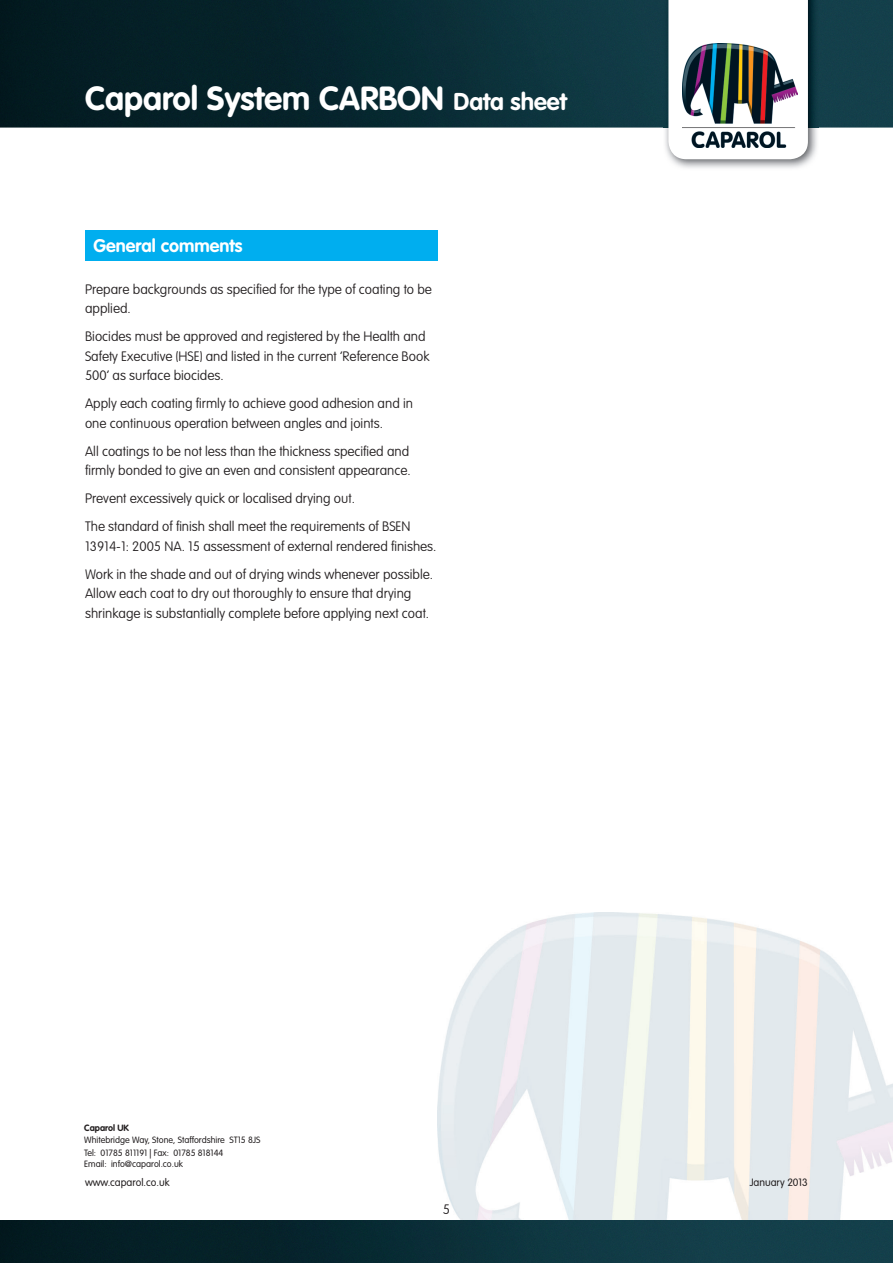
<style>
.page{position:relative;width:893px;height:1263px;background:#fff}
.page>*{position:absolute;margin:0;border:0;box-sizing:border-box;transform-origin:0 0}
.t1{font:700 33px "VAG Rounded LT";color:#fff}
.t2{font:700 18px "VAG Rounded";color:#fff}
.t3{font:100 13.5px/19.5px "VAG Rounded LT";color:#231f20}
.t4{font:300 10.5px "VAG Rounded LT";color:#231f20}
.t5{font:300 9px/12.9px "VAG Rounded LT";color:#231f20}
.t6{font:700 9px "VAG Rounded LT";color:#231f20}
.s1{font-size:24px}
</style>
<div class="page">
<img style="left:0;top:0;width:893px;height:128px">
<img style="left:663px;top:0;width:156px;height:168px">
<svg style="left:668px;top:0;width:140px;height:159px"></svg>
<img style="left:683px;top:44px;width:115px;height:103px">
<img style="left:437px;top:913px;width:456px;height:307px">
<img style="left:0;top:1220px;width:893px;height:43px">
<div style="left:85px;top:231px;width:352px;height:30px;background:#00aeef"></div>
<h1 class="t1" style="left:85px;top:79px;width:483px">Caparol System CARBON <span class="s1">Data sheet</span></h1>
<h2 class="t2" style="left:94px;top:235px;width:150px">General comments</h2>
<p class="t3" style="left:85px;top:279px;width:348px">Prepare backgrounds as specified for the type of coating to be applied.</p>
<p class="t3" style="left:85px;top:327px;width:346px">Biocides must be approved and registered by the Health and<br>Safety Executive (HSE) and listed in the current ‘Reference Book<br>500’ as surface biocides.</p>
<p class="t3" style="left:85px;top:394px;width:330px">Apply each coating firmly to achieve good adhesion and in one continuous operation between angles and joints.</p>
<p class="t3" style="left:85px;top:441px;width:327px">All coatings to be not less than the thickness specified and firmly bonded to give an even and consistent appearance.</p>
<p class="t3" style="left:85px;top:485px;width:327px;line-height:28px">Prevent excessively quick or localised drying out.<br>The standard of finish shall meet the requirements of BSEN</p>
<p class="t3" style="left:85px;top:532px;width:353px;line-height:28px">13914-1: 2005 NA. 15 assessment of external rendered finishes.<br>Work in the shade and out of drying winds whenever possible.</p>
<p class="t3" style="left:85px;top:584px;width:346px">Allow each coat to dry out thoroughly to ensure that drying shrinkage is substantially complete before applying next coat.</p>
<p class="t6" style="left:84px;top:1122px;width:46px">Caparol UK</p>
<p class="t5" style="left:84px;top:1134px;width:178px">Whitebridge Way, Stone, Staffordshire ST15 8JS<br>Tel: 01785 811191 | Fax: 01785 818144</p>
<p class="t5" style="left:84px;top:1158px;width:100px">Email: info@caparol.co.uk</p>
<p class="t4" style="left:85px;top:1176px;width:86px">www.caparol.co.uk</p>
<p class="t4" style="left:750px;top:1176px;width:60px">January 2013</p>
<p class="t3" style="left:443px;top:1200px;width:9px">5</p>
</div>
